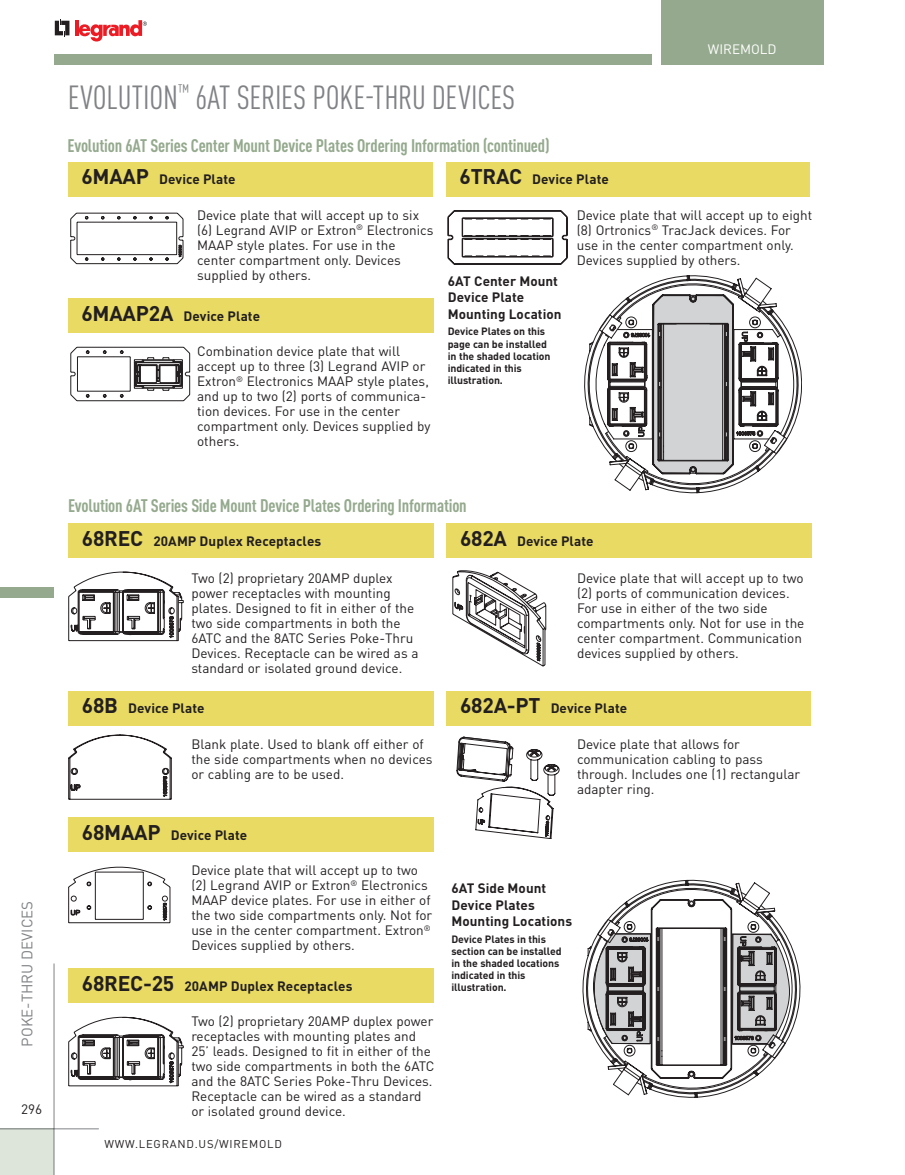
<style>
.page{position:relative;width:905px;height:1175px;background:#fff}
.page>*{position:absolute;margin:0;border:0;box-sizing:border-box;transform-origin:0 0}
.t1{font:condensed 33px "DIN Pro";letter-spacing:-.005em;color:#808285}
.t2{font:700 condensed 18px "DIN Pro";letter-spacing:-.01em;color:#94a98d}
.t3{font:15px "DIN Pro";color:#808285}
.t4{font:13.5px/15px "DIN Pro";color:#231f20}
.t5{font:700 13.5px/16.5px "DIN Pro";letter-spacing:.005em;color:#231f20}
.t6{font:13.5px "DIN Pro";color:#fff}
.t7{font:11.25px "DIN Pro";letter-spacing:.07em;color:#231f20}
.t8{font:700 10.5px/12px "DIN Pro";letter-spacing:-.01em;color:#231f20}
.s1{font-size:21px}
</style>
<div class="page">
<div style="left:0;top:1128px;width:54px;height:46px;background:#dde5db"></div>
<hr style="left:0;top:1128px;width:99px;height:1px;background:#808285">
<div style="left:0;top:587px;width:54px;height:11px;background:#94a98d"></div>
<hr style="left:54px;top:963px;width:1px;height:211px;background:#808285">
<hr style="left:75px;top:20px;width:3px;height:16px;background:#ed1c24">
<svg style="left:79px;top:20px;width:68px;height:22px"></svg>
<svg style="left:55px;top:20px;width:14px;height:16px"></svg>
<div style="left:661px;top:0;width:163px;height:65px;background:#94a98d"></div>
<div style="left:54px;top:54px;width:597px;height:11px;background:#94a98d"></div>
<svg style="left:68px;top:571px;width:116px;height:70px"></svg>
<svg style="left:68px;top:734px;width:104px;height:65px"></svg>
<svg style="left:68px;top:866px;width:102px;height:57px"></svg>
<svg style="left:452px;top:570px;width:94px;height:96px"></svg>
<svg style="left:582px;top:880px;width:188px;height:217px"></svg>
<svg style="left:587px;top:899px;width:209px;height:180px"></svg>
<svg style="left:68px;top:1016px;width:116px;height:70px"></svg>
<div style="left:68px;top:523px;width:365px;height:35px;background:#e8da63"></div>
<div style="left:68px;top:691px;width:365px;height:34px;background:#e8da63"></div>
<div style="left:68px;top:817px;width:365px;height:35px;background:#e8da63"></div>
<div style="left:68px;top:968px;width:365px;height:35px;background:#e8da63"></div>
<div style="left:446px;top:523px;width:365px;height:35px;background:#e8da63"></div>
<svg style="left:456px;top:737px;width:103px;height:102px"></svg>
<div style="left:446px;top:691px;width:365px;height:34px;background:#e8da63"></div>
<svg style="left:70px;top:213px;width:113px;height:51px"></svg>
<svg style="left:448px;top:210px;width:119px;height:54px"></svg>
<svg style="left:70px;top:347px;width:120px;height:54px"></svg>
<svg style="left:584px;top:275px;width:188px;height:218px"></svg>
<svg style="left:589px;top:294px;width:209px;height:180px"></svg>
<div style="left:68px;top:162px;width:365px;height:34px;background:#e8da63"></div>
<div style="left:68px;top:298px;width:365px;height:35px;background:#e8da63"></div>
<div style="left:446px;top:162px;width:363px;height:34px;background:#e8da63"></div>
<p class="t3" style="left:17px;top:1046px;width:146px;rotate:-90deg">POKE-THRU DEVICES</p>
<p class="t4" style="left:21px;top:1100px;width:23px">296</p>
<h1 class="t1" style="left:68px;top:78px;width:449px">EVOlUTIOn<sup>™</sup> 6AT SERIES POKE-THRU DEVICES</h1>
<h2 class="t2" style="left:68px;top:134px;width:483px">Evolution 6AT Series Center Mount Device Plates Ordering Information (continued)</h2>
<p class="t6" style="left:707px;top:40px;width:70px">WIREMOLD</p>
<p class="t5" style="left:81px;top:170px;width:156px"><span class="s1">6MAAP</span> Device Plate</p>
<p class="t4" style="left:197px;top:207px;width:238px">Device plate that will accept up to six (6) Legrand AVIP or Extron<sup>®</sup> Electronics<br>MAAP style plates. For use in the center compartment only. Devices supplied by others.</p>
<p class="t5" style="left:81px;top:307px;width:180px"><span class="s1">6MAAP2A</span> Device Plate</p>
<p class="t4" style="left:197px;top:343px;width:235px">Combination device plate that will accept up to three (3) Legrand AVIP or<br>Extron<sup>®</sup> Electronics MAAP style plates, and up to two (2) ports of communica&shy;tion devices. For use in the center compartment only. Devices supplied by others.</p>
<p class="t5" style="left:459px;top:170px;width:151px"><span class="s1">6TRAC</span> Device Plate</p>
<p class="t4" style="left:577px;top:207px;width:237px">Device plate that will accept up to eight (8) Ortronics<sup>®</sup> TracJack devices. For use in the center compartment only.<br>Devices supplied by others.</p>
<p class="t5" style="left:448px;top:272px;width:115px">6AT Center Mount<br>Device Plate<br>Mounting Location</p>
<p class="t8" style="left:448px;top:325px;width:104px">Device Plates on this page can be installed in the shaded location indicated in this illustration.</p>
<h2 class="t2" style="left:68px;top:494px;width:400px">Evolution 6AT Series Side Mount Device Plates Ordering Information</h2>
<p class="t5" style="left:82px;top:532px;width:241px"><span class="s1">68REC</span> 20AMP Duplex Receptacles</p>
<p class="t4" style="left:191px;top:570px;width:228px">Two (2) proprietary 20AMP duplex power receptacles with mounting plates. Designed to fit in either of the two side compartments in both the 6ATC and the 8ATC series Poke-Thru Devices. Receptacle can be wired as a standard or isolated ground device.</p>
<p class="t5" style="left:82px;top:699px;width:124px"><span class="s1">68B</span> Device Plate</p>
<p class="t4" style="left:191px;top:735px;width:243px">Blank plate. used to blank off either of the side compartments when no devices or cabling are to be used.</p>
<p class="t5" style="left:82px;top:826px;width:167px"><span class="s1">68MAAP</span> Device Plate</p>
<p class="t4" style="left:191px;top:862px;width:242px">Device plate that will accept up to two (2) Legrand AVIP or Extron<sup>®</sup> Electronics MAAP device plates. For use in either of the two side compartments only. Not for use in the center compartment. Extron<sup>® </sup>Devices supplied by others.</p>
<p class="t5" style="left:82px;top:976px;width:272px"><span class="s1">68REC-25</span> 20AMP Duplex Receptacles</p>
<p class="t4" style="left:191px;top:1013px;width:245px">Two (2) proprietary 20AMP duplex power receptacles with mounting plates and 25’ leads. Designed to fit in either of the two side compartments in both the 6ATC and the 8ATC series Poke-Thru Devices.<br>Receptacle can be wired as a standard or isolated ground device.</p>
<p class="t7" style="left:104px;top:1135px;width:179px">www.LEGRAND.us/WIREMOLD</p>
<p class="t5" style="left:460px;top:532px;width:135px"><span class="s1">682A</span> Device Plate</p>
<p class="t4" style="left:577px;top:570px;width:229px">Device plate that will accept up to two (2) ports of communication devices.<br>For use in either of the two side compartments only. Not for use in the center compartment. Communication devices supplied by others.</p>
<p class="t5" style="left:460px;top:699px;width:169px"><span class="s1">682A-PT</span> Device Plate</p>
<p class="t4" style="left:577px;top:735px;width:224px">Device plate that allows for communication cabling to pass through. Includes one (1) rectangular adapter ring.</p>
<p class="t5" style="left:451px;top:879px;width:122px">6AT Side Mount<br>Device Plates<br>Mounting Locations</p>
<p class="t8" style="left:451px;top:932px;width:112px">Device Plates in this section can be installed in the shaded locations indicated in this illustration.</p>
</div>
